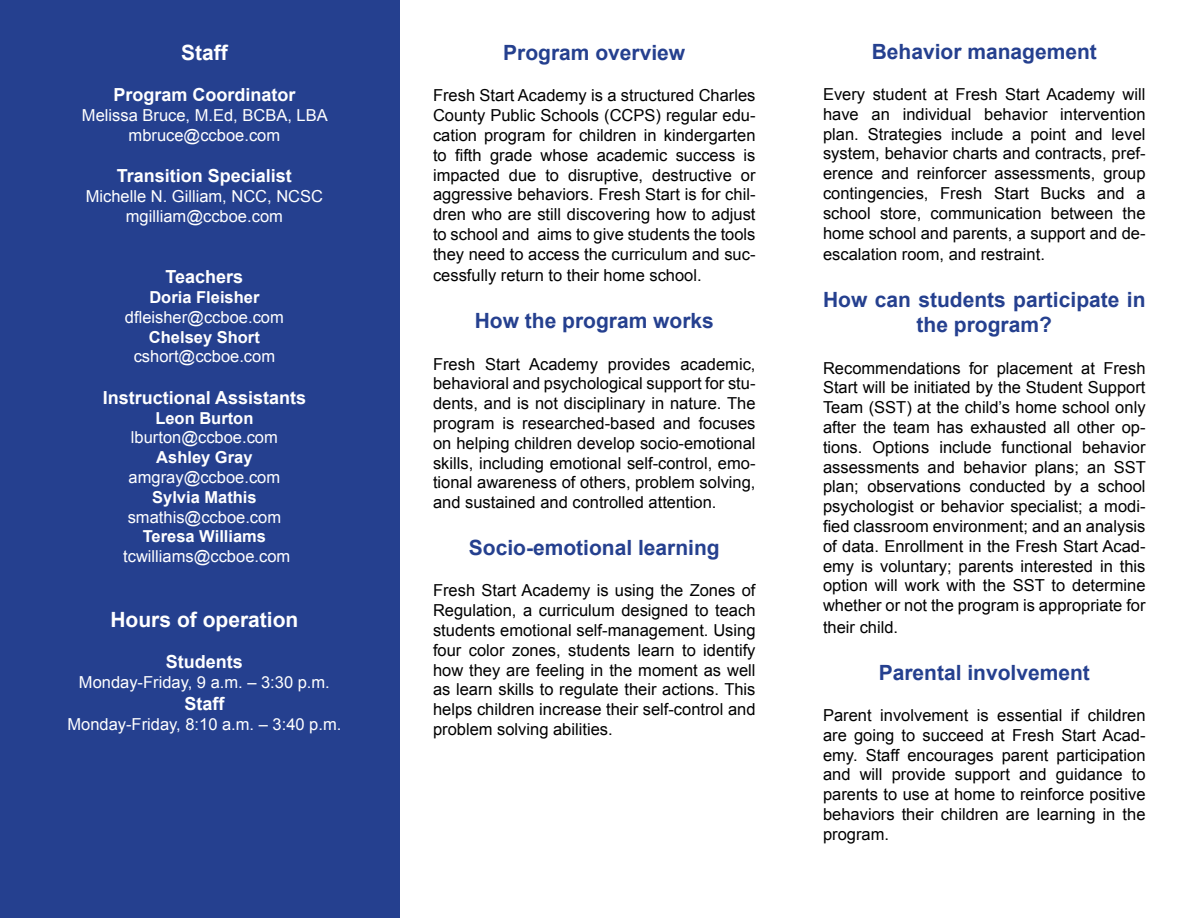
<style>
.page{position:relative;width:1188px;height:918px;background:#fff}
.page>*{position:absolute;margin:0;border:0;box-sizing:border-box;transform-origin:0 0}
.t1{font:700 21px/25.2px "Arial";color:#25408f;text-align:center}
.t2{font:700 21px "Arial";color:#fff}
.t3{font:700 18px "Arial";color:#fff}
.t4{font:16.5px/19.8px "Arial";color:#000;text-align:justify}
.t5{font:16.5px/19.8px "Arial";color:#fff;text-align:center}
.t6{font:700 16.5px "Arial";color:#fff}
</style>
<div class="page">
<div style="left:0;top:0;width:399px;height:918px;background:#25408f"></div>
<p class="t2" style="left:181px;top:39px;width:48px">Staff</p>
<p class="t3" style="left:113px;top:83px;width:184px">Program Coordinator</p>
<p class="t5" style="left:82px;top:106px;width:247px">Melissa Bruce, M.Ed, BCBA, LBA mbruce@ccboe.com</p>
<p class="t3" style="left:117px;top:164px;width:177px">Transition Specialist</p>
<p class="t5" style="left:86px;top:187px;width:239px">Michelle N. Gilliam, NCC, NCSC mgilliam@ccboe.com</p>
<p class="t3" style="left:166px;top:265px;width:79px">Teachers</p>
<p class="t6" style="left:149px;top:286px;width:112px">Doria Fleisher</p>
<p class="t5" style="left:125px;top:307px;width:160px">dfleisher@ccboe.com</p>
<p class="t6" style="left:149px;top:326px;width:112px">Chelsey Short</p>
<p class="t5" style="left:134px;top:347px;width:143px">cshort@ccboe.com</p>
<p class="t3" style="left:103px;top:386px;width:205px">Instructional Assistants</p>
<p class="t6" style="left:155px;top:407px;width:100px">Leon Burton</p>
<p class="t5" style="left:131px;top:428px;width:148px">lburton@ccboe.com</p>
<p class="t6" style="left:156px;top:447px;width:98px">Ashley Gray</p>
<p class="t5" style="left:129px;top:468px;width:153px">amgray@ccboe.com</p>
<p class="t6" style="left:152px;top:486px;width:106px">Sylvia Mathis</p>
<p class="t5" style="left:128px;top:507px;width:155px">smathis@ccboe.com</p>
<p class="t6" style="left:143px;top:526px;width:125px">Teresa Williams</p>
<p class="t5" style="left:123px;top:547px;width:169px">tcwilliams@ccboe.com</p>
<p class="t2" style="left:111px;top:606px;width:189px">Hours of operation</p>
<p class="t3" style="left:166px;top:650px;width:79px">Students</p>
<p class="t5" style="left:79px;top:673px;width:252px">Monday-Friday, 9 a.m. – 3:30 p.m.</p>
<p class="t3" style="left:184px;top:692px;width:41px">Staff</p>
<p class="t5" style="left:67px;top:714px;width:275px">Monday-Friday, 8:10 a.m. – 3:40 p.m.</p>
<p class="t1" style="left:503px;top:41px;width:184px">Program overview</p>
<p class="t4" style="left:433px;top:86px;width:324px">Fresh Start Academy is a structured Charles County Public Schools (CCPS) regular edu&shy;cation program for children in kindergarten to fifth grade whose academic success is impacted due to disruptive, destructive or aggressive behaviors. Fresh Start is for chil&shy;dren who are still discovering how to adjust to school and aims to give students the tools they need to access the curriculum and suc-</p>
<p class="t4" style="left:433px;top:266px;width:270px">cessfully return to their home school.</p>
<p class="t1" style="left:475px;top:309px;width:241px">How the program works</p>
<p class="t4" style="left:433px;top:354px;width:324px">Fresh Start Academy provides academic, behavioral and psychological support for stu&shy;dents, and is not disciplinary in nature. The program is researched-based and focuses on helping children develop socio-emotional skills, including emotional self-control, emo&shy;tional awareness of others, problem solving, and sustained and controlled attention.</p>
<p class="t1" style="left:469px;top:536px;width:252px">Socio-emotional learning</p>
<p class="t4" style="left:433px;top:581px;width:324px">Fresh Start Academy is using the Zones of Regulation, a curriculum designed to teach students emotional self-management. Using four color zones, students learn to identify how they are feeling in the moment as well as learn skills to regulate their actions. This helps children increase their self-control and problem solving abilities.</p>
<p class="t1" style="left:872px;top:39px;width:227px">Behavior management</p>
<p class="t4" style="left:823px;top:84px;width:324px">Every student at Fresh Start Academy will have an individual behavior intervention plan. Strategies include a point and level system, behavior charts and contracts, pref&shy;erence and reinforcer assessments, group contingencies, Fresh Start Bucks and a school store, communication between the home school and parents, a support and de-</p>
<p class="t4" style="left:823px;top:245px;width:223px">escalation room, and restraint.</p>
<p class="t1" style="left:823px;top:288px;width:324px">How can students participate in the program?</p>
<p class="t4" style="left:823px;top:358px;width:324px">Recommendations for placement at Fresh Start will be initiated by the Student Support Team (SST) at the child’s home school only after the team has exhausted all other op&shy;tions. Options include functional behavior assessments and behavior plans; an SST plan; observations conducted by a school psychologist or behavior specialist; a modi&shy;fied classroom environment; and an analysis of data. Enrollment in the Fresh Start Acad&shy;emy is voluntary; parents interested in this option will work with the SST to determine whether or not the program is appropriate for</p>
<p class="t4" style="left:823px;top:617px;width:77px">their child.</p>
<p class="t1" style="left:879px;top:660px;width:213px">Parental involvement</p>
<p class="t4" style="left:823px;top:705px;width:324px">Parent involvement is essential if children are going to succeed at Fresh Start Acad&shy;emy. Staff encourages parent participation and will provide support and guidance to parents to use at home to reinforce positive behaviors their children are learning in the program.</p>
</div>
